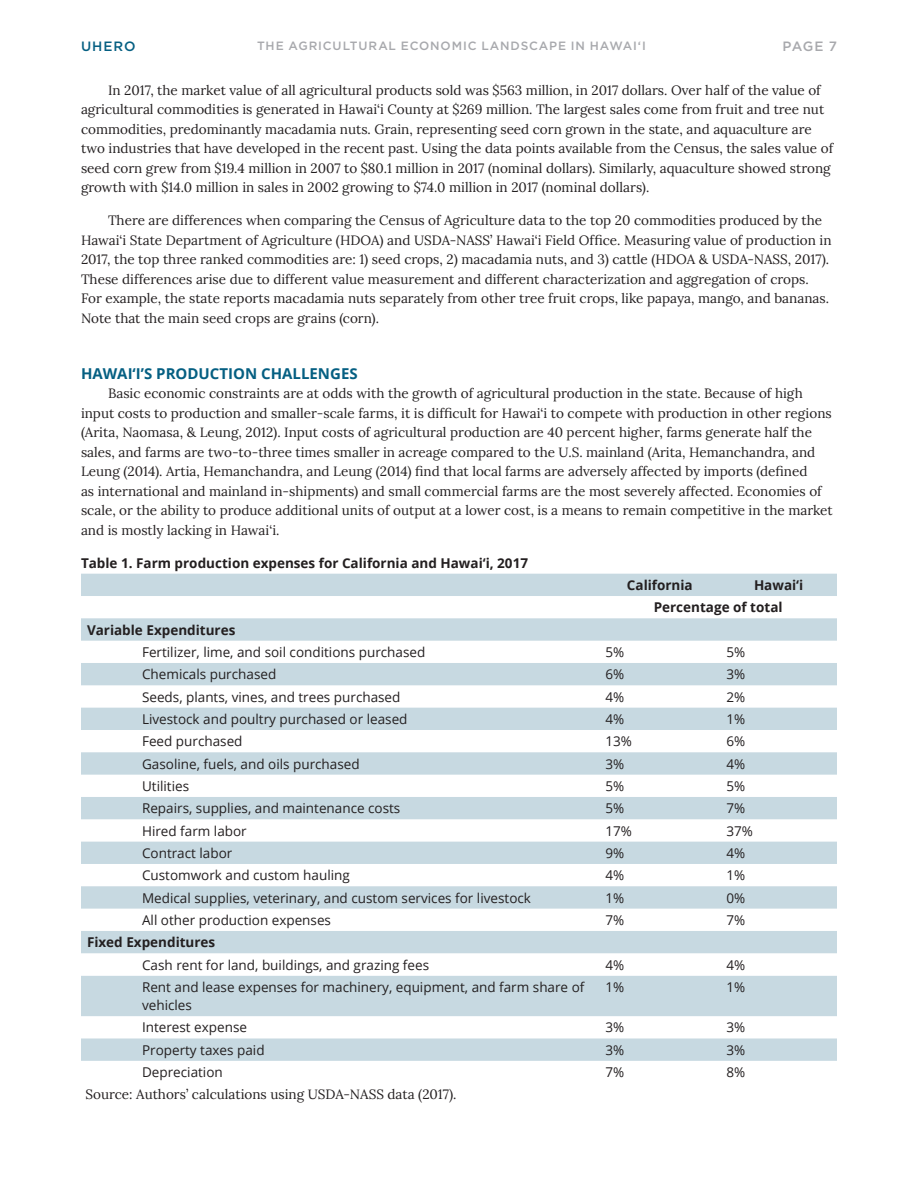
<style>
.page{position:relative;width:918px;height:1188px;background:#fff}
.page>*{position:absolute;margin:0;border:0;box-sizing:border-box;transform-origin:0 0}
.blue_header{font:700 15px "Open Sans";color:#055f82}
.UHERO_body_text{font:13.5px/19.5px "Lora";color:#231f20}
.Table_Body{font:13.5px/18px "Open Sans";color:#231f20}
.Table_Header{font:700 13.5px "Open Sans";color:#231f20}
.t1{font:500 13.5px "Gotham";letter-spacing:.075em;color:#055f82}
.t2{font:500 13.5px "Gotham";color:#a8a9ad}
.t3{font:500 12px "Gotham";letter-spacing:.07em;color:#a8a9ad}
</style>
<div class="page">
<svg style="left:81px;top:574px;width:756px;height:487px;fill:#c7d9e1"></svg>
<p class="t1" style="left:81px;top:39px;width:56px">UHERO</p>
<p class="t3" style="left:257px;top:39px;width:390px">THE AGRICULTURAL ECONOMIC LANDSCAPE IN HAWAI‘I</p>
<p class="t2" style="left:783px;top:39px;width:56px">PAGE 7</p>
<p class="UHERO_body_text" style="left:81px;top:79px;width:754px;text-indent:27px">In 2017, the market value of all agricultural products sold was $563 million, in 2017 dollars. Over half of the value of agricultural commodities is generated in Hawai‘i County at $269 million. The largest sales come from fruit and tree nut commodities, predominantly macadamia nuts. Grain, representing seed corn grown in the state, and aquaculture are two industries that have developed in the recent past. Using the data points available from the Census, the sales value of seed corn grew from $19.4 million in 2007 to $80.1 million in 2017 (nominal dollars). Similarly, aquaculture showed strong growth with $14.0 million in sales in 2002 growing to $74.0 million in 2017 (nominal dollars).</p>
<p class="UHERO_body_text" style="left:81px;top:210px;width:752px;text-indent:27px">There are differences when comparing the Census of Agriculture data to the top 20 commodities produced by the Hawai‘i State Department of Agriculture (HDOA) and USDA-NASS’ Hawai‘i Field Office. Measuring value of production in 2017, the top three ranked commodities are: 1) seed crops, 2) macadamia nuts, and 3) cattle (HDOA &amp; USDA-NASS, 2017).<br>These differences arise due to different value measurement and different characterization and aggregation of crops.<br>For example, the state reports macadamia nuts separately from other tree fruit crops, like papaya, mango, and bananas.<br>Note that the main seed crops are grains (corn).</p>
<p class="blue_header" style="left:81px;top:363px;width:278px">HAWAI‘I’S PRODUCTION CHALLENGES</p>
<p class="UHERO_body_text" style="left:81px;top:383px;width:753px;text-indent:27px">Basic economic constraints are at odds with the growth of agricultural production in the state. Because of high input costs to production and smaller-scale farms, it is difficult for Hawai‘i to compete with production in other regions (Arita, Naomasa, &amp; Leung, 2012). Input costs of agricultural production are 40 percent higher, farms generate half the sales, and farms are two-to-three times smaller in acreage compared to the U.S. mainland (Arita, Hemanchandra, and Leung (2014). Artia, Hemanchandra, and Leung (2014) find that local farms are adversely affected by imports (defined<br>as international and mainland in-shipments) and small commercial farms are the most severely affected. Economies of scale, or the ability to produce additional units of output at a lower cost, is a means to remain competitive in the market and is mostly lacking in Hawai‘i.</p>
<p class="Table_Header" style="left:81px;top:553px;width:449px">Table 1. Farm production expenses for California and Hawai‘i, 2017</p>
<p class="Table_Header" style="left:627px;top:576px;width:67px">California</p>
<p class="Table_Header" style="left:754px;top:576px;width:51px">Hawai‘i</p>
<p class="Table_Header" style="left:654px;top:598px;width:130px">Percentage of total</p>
<p class="Table_Header" style="left:87px;top:620px;width:150px">Variable Expenditures</p>
<p class="Table_Body" style="left:142px;top:643px;width:285px">Fertilizer, lime, and soil conditions purchased</p>
<p class="Table_Body" style="left:605px;top:643px;width:20px">5%</p>
<p class="Table_Body" style="left:726px;top:643px;width:20px">5%</p>
<p class="Table_Body" style="left:142px;top:665px;width:136px">Chemicals purchased</p>
<p class="Table_Body" style="left:605px;top:665px;width:20px">6%</p>
<p class="Table_Body" style="left:726px;top:665px;width:20px">3%</p>
<p class="Table_Body" style="left:142px;top:687px;width:260px">Seeds, plants, vines, and trees purchased</p>
<p class="Table_Body" style="left:605px;top:687px;width:20px">4%</p>
<p class="Table_Body" style="left:726px;top:687px;width:20px">2%</p>
<p class="Table_Body" style="left:142px;top:710px;width:267px">Livestock and poultry purchased or leased</p>
<p class="Table_Body" style="left:605px;top:710px;width:20px">4%</p>
<p class="Table_Body" style="left:726px;top:710px;width:20px">1%</p>
<p class="Table_Body" style="left:142px;top:732px;width:102px">Feed purchased</p>
<p class="Table_Body" style="left:605px;top:732px;width:28px">13%</p>
<p class="Table_Body" style="left:726px;top:732px;width:20px">6%</p>
<p class="Table_Body" style="left:142px;top:754px;width:219px">Gasoline, fuels, and oils purchased</p>
<p class="Table_Body" style="left:605px;top:754px;width:20px">3%</p>
<p class="Table_Body" style="left:726px;top:754px;width:20px">4%</p>
<p class="Table_Body" style="left:142px;top:777px;width:49px">Utilities</p>
<p class="Table_Body" style="left:605px;top:777px;width:20px">5%</p>
<p class="Table_Body" style="left:726px;top:777px;width:20px">5%</p>
<p class="Table_Body" style="left:142px;top:799px;width:260px">Repairs, supplies, and maintenance costs</p>
<p class="Table_Body" style="left:605px;top:799px;width:20px">5%</p>
<p class="Table_Body" style="left:726px;top:799px;width:20px">7%</p>
<p class="Table_Body" style="left:142px;top:821px;width:106px">Hired farm labor</p>
<p class="Table_Body" style="left:605px;top:821px;width:28px">17%</p>
<p class="Table_Body" style="left:726px;top:821px;width:28px">37%</p>
<p class="Table_Body" style="left:142px;top:844px;width:92px">Contract labor</p>
<p class="Table_Body" style="left:605px;top:844px;width:20px">9%</p>
<p class="Table_Body" style="left:726px;top:844px;width:20px">4%</p>
<p class="Table_Body" style="left:142px;top:866px;width:209px">Customwork and custom hauling</p>
<p class="Table_Body" style="left:605px;top:866px;width:20px">4%</p>
<p class="Table_Body" style="left:726px;top:866px;width:20px">1%</p>
<p class="Table_Body" style="left:142px;top:888px;width:390px">Medical supplies, veterinary, and custom services for livestock</p>
<p class="Table_Body" style="left:605px;top:888px;width:20px">1%</p>
<p class="Table_Body" style="left:726px;top:888px;width:20px">0%</p>
<p class="Table_Body" style="left:142px;top:911px;width:190px">All other production expenses</p>
<p class="Table_Body" style="left:605px;top:911px;width:20px">7%</p>
<p class="Table_Body" style="left:726px;top:911px;width:20px">7%</p>
<p class="Table_Header" style="left:87px;top:933px;width:130px">Fixed Expenditures</p>
<p class="Table_Body" style="left:142px;top:955px;width:289px">Cash rent for land, buildings, and grazing fees</p>
<p class="Table_Body" style="left:605px;top:955px;width:20px">4%</p>
<p class="Table_Body" style="left:726px;top:955px;width:20px">4%</p>
<p class="Table_Body" style="left:142px;top:978px;width:444px">Rent and lease expenses for machinery, equipment, and farm share of vehicles</p>
<p class="Table_Body" style="left:605px;top:978px;width:20px">1%</p>
<p class="Table_Body" style="left:726px;top:978px;width:20px">1%</p>
<p class="Table_Body" style="left:142px;top:1018px;width:106px">Interest expense</p>
<p class="Table_Body" style="left:605px;top:1018px;width:20px">3%</p>
<p class="Table_Body" style="left:726px;top:1018px;width:20px">3%</p>
<p class="Table_Body" style="left:142px;top:1041px;width:124px">Property taxes paid</p>
<p class="Table_Body" style="left:605px;top:1041px;width:20px">3%</p>
<p class="Table_Body" style="left:726px;top:1041px;width:20px">3%</p>
<p class="Table_Body" style="left:142px;top:1063px;width:82px">Depreciation</p>
<p class="Table_Body" style="left:605px;top:1063px;width:20px">7%</p>
<p class="Table_Body" style="left:726px;top:1063px;width:20px">8%</p>
<p class="UHERO_body_text" style="left:86px;top:1083px;width:373px">Source: Authors’ calculations using USDA-NASS data (2017).</p>
</div>
